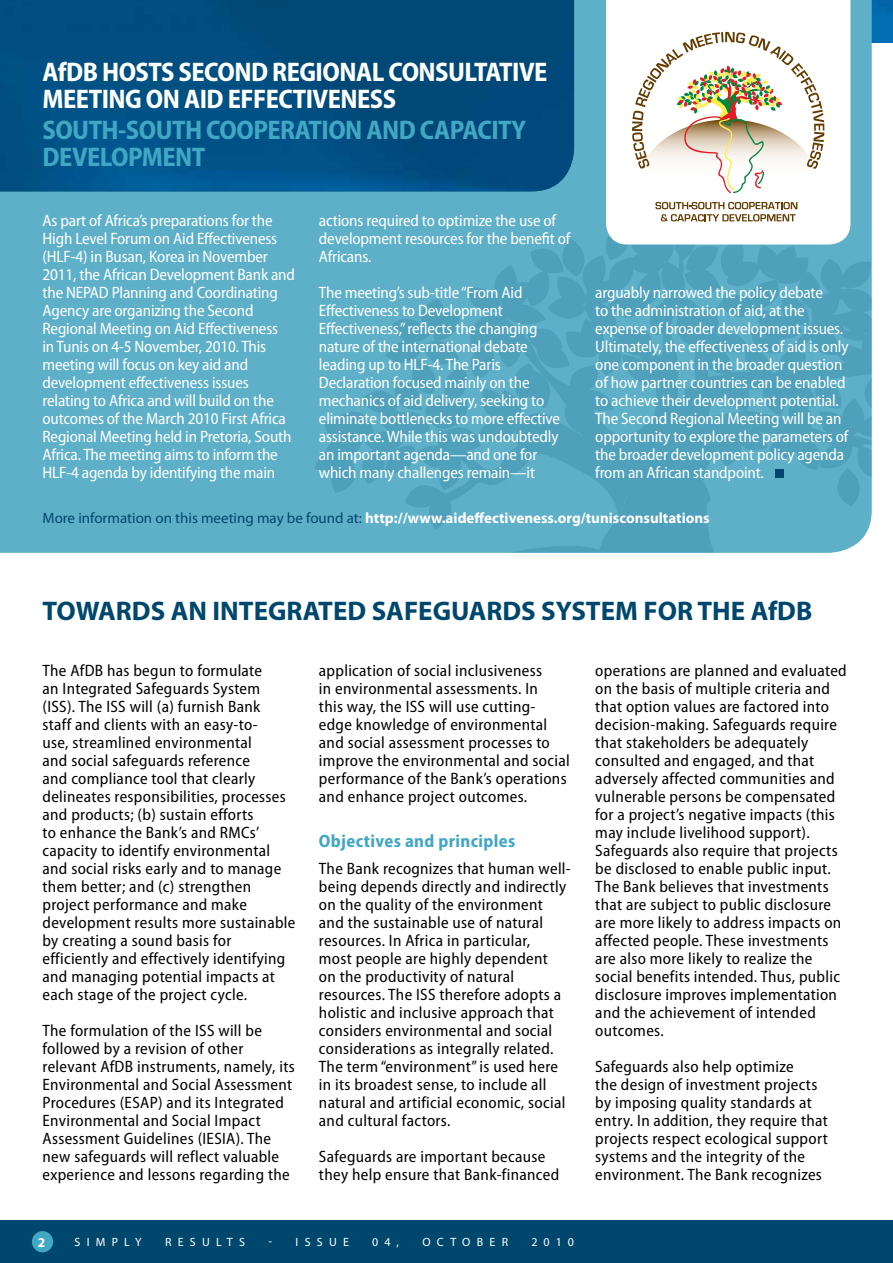
<style>
.page{position:relative;width:893px;height:1263px;background:#fff}
.page>*{position:absolute;margin:0;border:0;box-sizing:border-box;transform-origin:0 0}
.t1{font:700 semi-condensed 27px/27px "Myriad Pro";letter-spacing:-.02em;color:#fff}
.t2{font:700 27px "Myriad Pro";color:#00476d}
.t3{font:700 semi-condensed 27px/27px "Myriad Pro";letter-spacing:-.02em;color:#41a7c3}
.t4{font:700 semi-condensed 18px "Myriad Pro";letter-spacing:.02em;color:#41a7c3}
.t5{font:semi-condensed 16.5px/18px "Myriad Pro";letter-spacing:.02em;color:#000}
.t6{font:semi-condensed 16.5px/18px "Myriad Pro";letter-spacing:-.01em;color:#fff}
.t7{font:700 15px "Myriad Pro";color:#fff}
.t8{font:700 13.5px "Myriad Pro";color:#fff}
.t9{font:12px "Myriad Pro";letter-spacing:.515em;color:#fff}
.s1{font-weight:400;color:#00476d}
</style>
<div class="page">
<img style="left:872px;top:0;width:21px;height:43px">
<div style="left:0;top:0;width:872px;height:553px;background:#5eb0c9"></div>
<img style="left:0;top:0;width:574px;height:191px">
<div style="left:0;top:1220px;width:893px;height:43px;background:#00476d"></div>
<div style="left:32px;top:1231px;width:21px;height:21px;background:#41a7c3;border-radius:50%"></div>
<svg style="left:606px;top:0;width:244px;height:32px"></svg>
<svg style="left:314px;top:32px;width:558px;height:521px;background:#64a5bc"></svg>
<h1 class="t1" style="left:43px;top:57px;width:482px">AfDB HOSTS SECOND REGIONAL CONSULTATIVE<br>MEETING ON AID EFFEC</h1>
<h1 class="t1" style="left:293px;top:84px;width:27px">TIVENE</h1>
<h1 class="t1" style="left:370px;top:84px;width:28px">SS</h1>
<h1 class="t3" style="left:43px;top:116px;width:485px">SOUTH-SOUTH COOPERATION AND CAPACITY<br>DEVEL</h1>
<h1 class="t3" style="left:111px;top:143px;width:96px">OPMENT</h1>
<p class="t6" style="left:43px;top:211px;width:254px">As part of Africa’s preparations for the High Level Forum on Aid Effectiveness (HLF-4) in Busan, Korea in November 2011, the African Development Bank and the NEPAD Planning and Coordinating Agency are organizing the Second Regional Meeting on Aid Effectiveness<br>in Tunis on 4-5 November, 2010. This meeting will focus on key aid and development effectiveness issues relating to Africa and will build on the outcomes of the March 2010 First Africa Regional Meeting held in Pretoria, South Africa. The meeting aims to inform the HLF-4 agenda by identifying the main</p>
<p class="t6" style="left:319px;top:211px;width:253px">actions required to optimize the use of development resources for the benefit of<br>Africans.</p>
<p class="t6" style="left:595px;top:283px;width:255px">arguably narrowed the policy debate<br>to the administration of aid, at the expense of broader development issues.<br>Ultimately, the effectiveness of aid is only one component in the broader question of how partner countries can be enabled to achieve their development potential.<br>The Second Regional Meeting will be an opportunity to explore the parameters of the broader development policy agenda from an African standpoint.</p>
<p class="t7" style="left:43px;top:508px;width:669px"><span class="s1">More information on this meeting may be found at:</span> http://www.aideffectiveness.org/tunisconsultations</p>
<p class="t6" style="left:319px;top:283px;width:243px">The meeting’s sub-title “From Aid Effectiveness to Development Effectiveness,” reflects the changing nature of the international debate leading up to HLF-4. The Paris Declaration focused mainly on the mechanics of aid delivery, seeking to eliminate bottlenecks to more effective assistance. While this was undoubtedly an important agenda—and one for which many challenges remain—it</p>
<h1 class="t2" style="left:43px;top:594px;width:771px">TOWARDS AN INTEGRATED SAFEGUARDS SYSTEM FOR THE AfDB</h1>
<p class="t5" style="left:43px;top:661px;width:255px">The AfDB has begun to formulate<br>an Integrated Safeguards System (ISS). The ISS will (a) furnish Bank<br>staff and clients with an easy-to-<br>use, streamlined environmental<br>and social safeguards reference<br>and compliance tool that clearly delineates responsibilities, processes and products; (b) sustain efforts<br>to enhance the Bank’s and RMCs’ capacity to identify environmental and social risks early and to manage them better; and (c) strengthen project performance and make development results more sustainable by creating a sound basis for efficiently and effectively identifying and managing potential impacts at each stage of the project cycle.</p>
<p class="t5" style="left:43px;top:1021px;width:254px">The formulation of the ISS will be followed by a revision of other relevant AfDB instruments, namely, its Environmental and Social Assessment Procedures (ESAP) and its Integrated Environmental and Social Impact Assessment Guidelines (IESIA). The new safeguards will reflect valuable experience and lessons regarding the</p>
<p class="t5" style="left:319px;top:661px;width:252px">application of social inclusiveness<br>in environmental assessments. In<br>this way, the ISS will use cutting&shy;edge knowledge of environmental and social assessment processes to improve the environmental and social performance of the Bank’s operations and enhance project outcomes.</p>
<p class="t4" style="left:319px;top:829px;width:198px">Objectives and principles</p>
<p class="t5" style="left:319px;top:859px;width:253px">The Bank recognizes that human well&shy;being depends directly and indirectly on the quality of the environment and the sustainable use of natural resources. In Africa in particular,<br>most people are highly dependent<br>on the productivity of natural resources. The ISS therefore adopts a holistic and inclusive approach that considers environmental and social considerations as integrally related.<br>The term “environment” is used here in its broadest sense, to include all natural and artificial economic, social and cultural factors.</p>
<p class="t5" style="left:319px;top:1147px;width:242px">Safeguards are important because they help ensure that Bank-financed</p>
<p class="t8" style="left:38px;top:1233px;width:9px">2</p>
<p class="t9" style="left:75px;top:1235px;width:69px">Simply</p>
<p class="t9" style="left:165px;top:1235px;width:11px">res</p>
<p class="t9" style="left:202px;top:1235px;width:43px">ults</p>
<p class="t9" style="left:268px;top:1235px;width:37px">- Iss</p>
<p class="t9" style="left:329px;top:1235px;width:20px">u e</p>
<p class="t9" style="left:372px;top:1235px;width:28px">04,</p>
<p class="t9" style="left:422px;top:1235px;width:77px">Octo ber</p>
<p class="t9" style="left:531px;top:1235px;width:44px">2010</p>
<p class="t5" style="left:595px;top:661px;width:253px">operations are planned and evaluated on the basis of multiple criteria and that option values are factored into decision-making. Safeguards require that stakeholders be adequately consulted and engaged, and that adversely affected communities and vulnerable persons be compensated for a project’s negative impacts (this may include livelihood support).<br>Safeguards also require that projects be disclosed to enable public input.<br>The Bank believes that investments that are subject to public disclosure are more likely to address impacts on affected people. These investments are also more likely to realize the social benefits intended. Thus, public disclosure improves implementation and the achievement of intended outcomes.</p>
<p class="t5" style="left:595px;top:1057px;width:234px">Safeguards also help optimize<br>the design of investment projects by imposing quality standards at entry. In addition, they require that projects respect ecological support systems and the integrity of the environment. The Bank recognizes</p>
</div>
